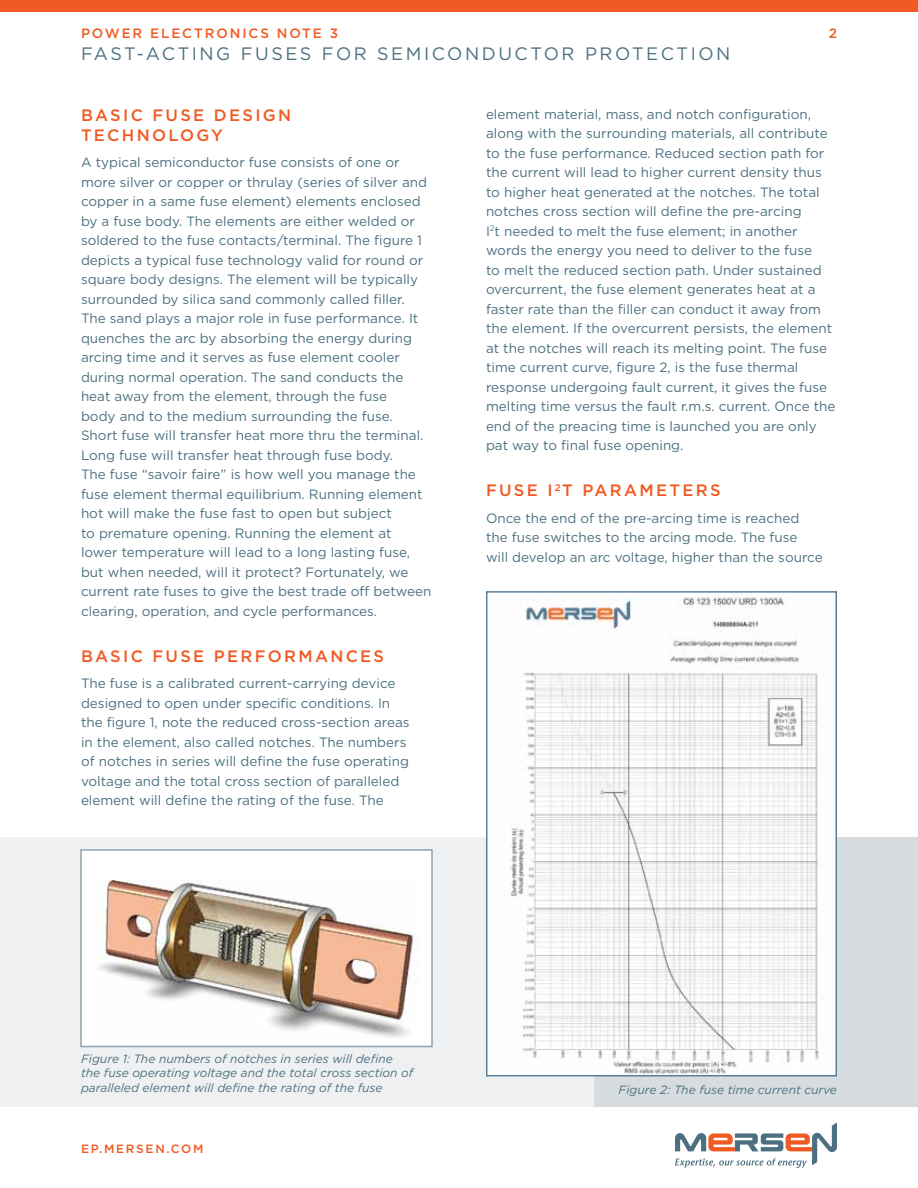
<style>
.page{position:relative;width:918px;height:1188px;background:#fff}
.page>*{position:absolute;margin:0;border:0;box-sizing:border-box;transform-origin:0 0}
.t1{font:18px "Gotham";letter-spacing:.14em;color:#4c7080}
.t2{font:500 16.5px/19.8px "Gotham";letter-spacing:.14em;color:#f15a22}
.t3{font:13.5px/19.5px "Gotham";color:#4c7080}
.t4{font:500 13.5px "Gotham";letter-spacing:.14em;color:#f15a22}
.t5{font:italic 12px/14.4px "Gotham";color:#4c7080}
.t6{font:500 12px "Gotham";letter-spacing:.14em;color:#f15a22}
</style>
<div class="page">
<svg style="left:675px;top:1122px;width:162px;height:46px"></svg>
<div style="left:0;top:837px;width:918px;height:270px;background:#eff0f1"></div>
<div style="left:594px;top:837px;width:324px;height:270px;background:#d6dcdf"></div>
<div style="left:0;top:0;width:918px;height:12px;background:#f15a22"></div>
<div style="left:81px;top:850px;width:351px;height:197px;background:#fff"></div>
<img style="left:98px;top:880px;width:321px;height:158px">
<div style="left:80px;top:849px;width:353px;height:198px;border:2px solid #8da3ac"></div>
<img style="left:488px;top:593px;width:347px;height:481px">
<p class="t4" style="left:81px;top:24px;width:259px">POWER ELECTRONICS NOTE 3</p>
<h1 class="t1" style="left:81px;top:42px;width:651px">Fast-Acting Fuses for Semiconductor Protection</h1>
<p class="t4" style="left:829px;top:24px;width:10px">2</p>
<p class="t2" style="left:81px;top:105px;width:212px">BASIC FUSE DESIGN<br>TECHNOLOGY</p>
<p class="t3" style="left:81px;top:152px;width:352px">A typical semiconductor fuse consists of one or more silver or copper or thrulay (series of silver and copper in a same fuse element) elements enclosed by a fuse body. The elements are either welded or soldered to the fuse contacts/terminal. The figure 1 depicts a typical fuse technology valid for round or square body designs. The element will be typically surrounded by silica sand commonly called filler.<br>The sand plays a major role in fuse performance. It quenches the arc by absorbing the energy during arcing time and it serves as fuse element cooler during normal operation. The sand conducts the heat away from the element, through the fuse<br>body and to the medium surrounding the fuse.<br>Short fuse will transfer heat more thru the terminal.<br>Long fuse will transfer heat through fuse body.<br>The fuse “savoir faire” is how well you manage the fuse element thermal equilibrium. Running element hot will make the fuse fast to open but subject<br>to premature opening. Running the element at lower temperature will lead to a long lasting fuse, but when needed, will it protect? Fortunately, we current rate fuses to give the best trade off between clearing, operation, and cycle performances.</p>
<p class="t2" style="left:81px;top:646px;width:305px">BASIC FUSE PERFORMANCES</p>
<p class="t3" style="left:81px;top:673px;width:330px">The fuse is a calibrated current-carrying device designed to open under specific conditions. I n the figure 1, note the reduced cross-section areas in the element, also called notches. The numbers of notches in series will define the fuse operating voltage and the total cross section of paralleled element will define the rating of the fuse. The</p>
<p class="t3" style="left:486px;top:104px;width:351px">element material, mass, and notch configuration, along with the surrounding materials, all contribute to the fuse performance. Reduced section path for the current will lead to higher current density thus to higher heat generated at the notches. The total notches cross section will define the pre-arcing<br>I <sup>2</sup>t needed to melt the fuse element; in another words the energy you need to deliver to the fuse<br>to melt the reduced section path. U nder sustained overcurrent, the fuse element generates heat at a faster rate than the filler can conduct it away from the element. If the overcurrent persists, the element at the notches will reach its melting point. The fuse time current curve, figure 2, is the fuse thermal response undergoing fault current, it gives the fuse melting time versus the fault r.m.s. current. Once the end of the preacing time is launched you are only pat way to final fuse opening.</p>
<p class="t2" style="left:486px;top:480px;width:236px">FUSE I <sup>2</sup>T PARAMETERS</p>
<p class="t3" style="left:486px;top:508px;width:338px">Once the end of the pre-arcing time is reached the fuse switches to the arcing mode. The fuse will develop an arc voltage, higher than the source</p>
<p class="t5" style="left:81px;top:1051px;width:334px">Figure 1: The numbers of notches in series will define the fuse operating voltage and the total cross section of paralleled element will define the rating of the fuse</p>
<p class="t6" style="left:81px;top:1140px;width:124px">EP.MERSEN.COM</p>
<p class="t5" style="left:619px;top:1082px;width:220px">Figure 2: The fuse time current curve</p>
</div>
